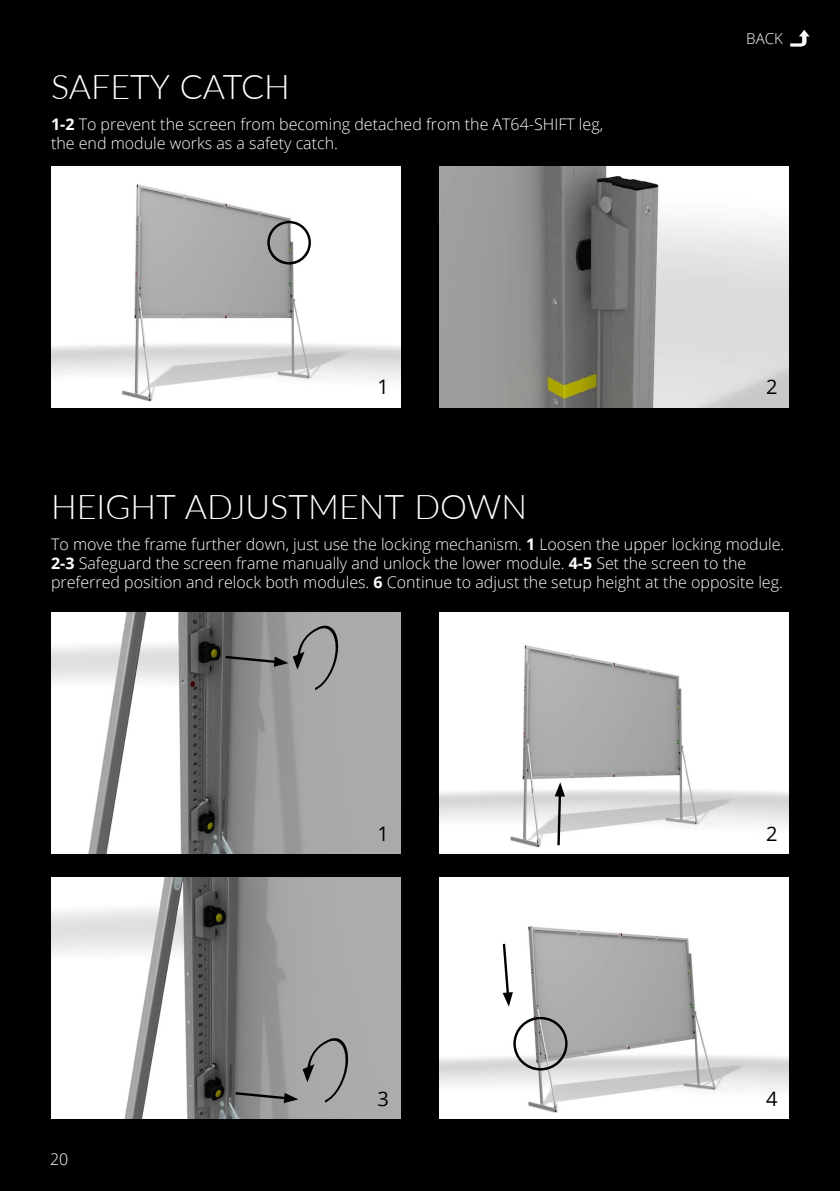
<style>
.page{position:relative;width:840px;height:1191px;background:#fff}
.page>*{position:absolute;margin:0;border:0;box-sizing:border-box;transform-origin:0 0}
.t1{font:300 34px "Lato";color:#fff}
.t2{font:20px "Open Sans";color:#000}
.t3{font:300 16px/19.2px "Open Sans";color:#fff}
.t4{font:300 15px "Open Sans";color:#fff}
.s1{font-weight:700}
</style>
<div class="page">
<div style="left:0;top:0;width:839px;height:1191px;background:#000"></div>
<img style="left:439px;top:166px;width:349px;height:241px">
<img style="left:51px;top:612px;width:349px;height:241px">
<svg style="left:223px;top:616px;width:118px;height:84px;background:#8c8c8c"></svg>
<img style="left:439px;top:612px;width:349px;height:241px">
<svg style="left:554px;top:782px;width:10px;height:65px"></svg>
<img style="left:51px;top:878px;width:349px;height:241px">
<svg style="left:233px;top:1028px;width:118px;height:85px;background:#929292"></svg>
<img style="left:51px;top:166px;width:349px;height:241px">
<div style="left:267px;top:221px;width:44px;height:43px;border:2px solid #000;border-radius:50%"></div>
<img style="left:439px;top:878px;width:349px;height:241px">
<svg style="left:501px;top:941px;width:11px;height:65px"></svg>
<div style="left:513px;top:1017px;width:54px;height:53px;border:2px solid #000;border-radius:50%"></div>
<img style="left:787px;top:28px;width:24px;height:20px">
<h1 class="t1" style="left:51px;top:64px;width:240px">SAFETY CATCH</h1>
<p class="t3" style="left:51px;top:114px;width:553px"><span class="s1">1-2</span> To prevent the screen from becoming detached from the AT64-SHIFT leg, the end module works as a safety catch.</p>
<p class="t2" style="left:377px;top:373px;width:13px">1</p>
<p class="t4" style="left:745px;top:28px;width:38px">BACK</p>
<p class="t2" style="left:765px;top:373px;width:13px">2</p>
<h1 class="t1" style="left:51px;top:483px;width:477px">HEIGHT ADJUSTMENT DOWN</h1>
<p class="t3" style="left:51px;top:534px;width:734px">To move the frame further down, just use the locking mechanism. <span class="s1">1</span> Loosen the upper locking module.<br><span class="s1">2-3</span> Safeguard the screen frame manually and unlock the lower module. <span class="s1">4-5</span> Set the screen to the preferred position and relock both modules. <span class="s1">6</span> Continue to adjust the setup height at the opposite leg.</p>
<p class="t3" style="left:50px;top:1149px;width:20px">20</p>
<p class="t2" style="left:377px;top:819px;width:13px">1</p>
<p class="t2" style="left:377px;top:1085px;width:13px">3</p>
<p class="t2" style="left:765px;top:819px;width:13px">2</p>
<p class="t2" style="left:765px;top:1085px;width:13px">4</p>
</div>
